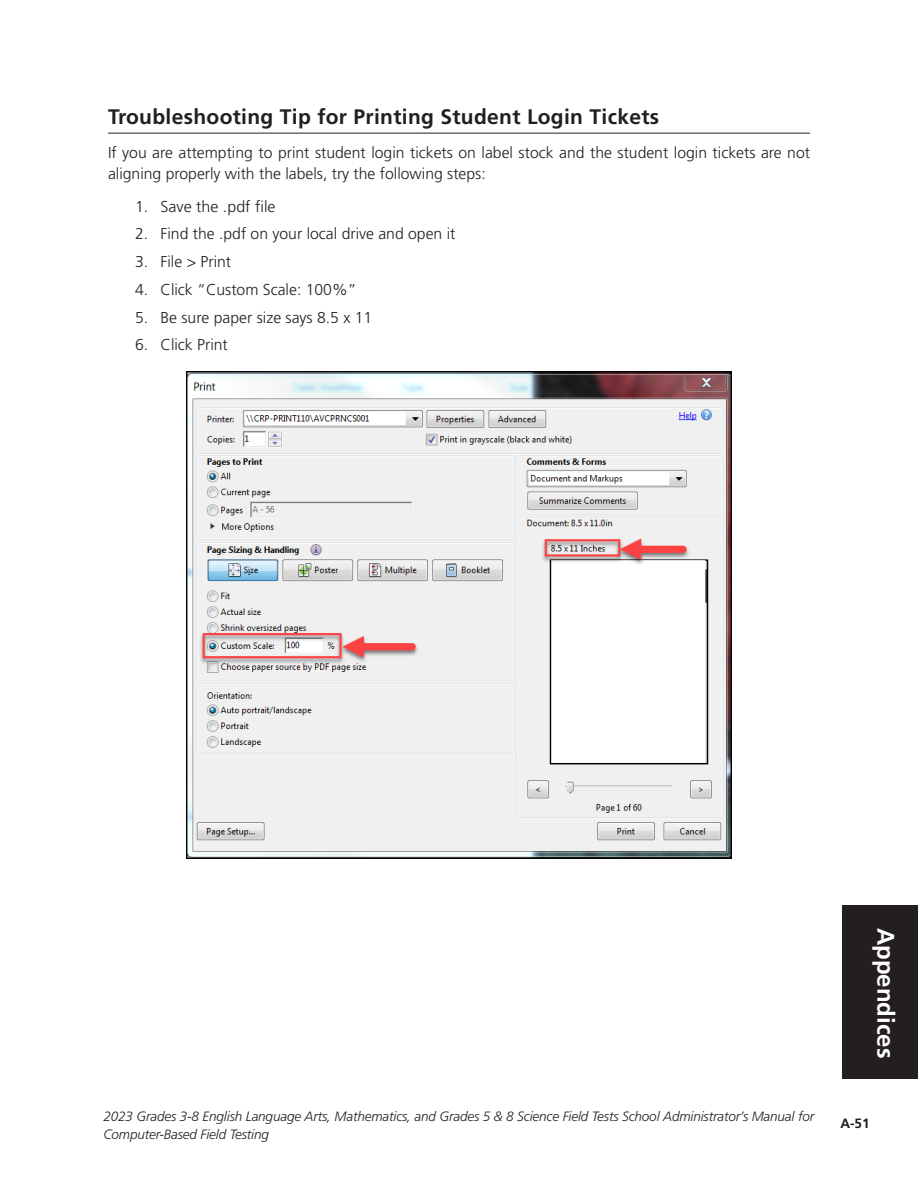
<style>
.page{position:relative;width:918px;height:1188px;background:#fff}
.page>*{position:absolute;margin:0;border:0;box-sizing:border-box;transform-origin:0 0}
.t1{font:700 24px "Frutiger LT Std";color:#fff}
.HD5-Apdx{font:700 21px "Frutiger LT Std";letter-spacing:.015em;color:#231f20}
.Main_Body_1__B1{font:300 15.75px/21.8px "Frutiger LT Std";color:#231f20}
.t2{font:italic 300 13.5px/18px "Frutiger LT Std";letter-spacing:-.01em;color:#231f20}
.t3{font:700 13.5px "Frutiger LT Std";color:#231f20}
</style>
<div class="page">
<div style="left:842px;top:905px;width:76px;height:173px;background:#231f20"></div>
<hr style="left:108px;top:133px;width:702px;height:1px;background:#231f20">
<img style="left:186px;top:372px;width:546px;height:487px">
<p class="HD5-Apdx" style="left:108px;top:104px;width:553px">Troubleshooting Tip for Printing Student Login Tickets</p>
<p class="Main_Body_1__B1" style="left:108px;top:141px;width:704px">If you are attempting to print student login tickets on label stock and the student login tickets are not aligning properly with the labels, try the following steps:</p>
<p class="Main_Body_1__B1" style="left:135px;top:195px;width:142px">1. Save the .pdf file</p>
<p class="Main_Body_1__B1" style="left:135px;top:223px;width:322px">2. Find the .pdf on your local drive and open it</p>
<p class="Main_Body_1__B1" style="left:135px;top:251px;width:98px">3. File &gt; Print</p>
<p class="Main_Body_1__B1" style="left:135px;top:279px;width:223px">4. Click “Custom Scale: 100%”</p>
<p class="Main_Body_1__B1" style="left:135px;top:306px;width:239px">5. Be sure paper size says 8.5 x 11</p>
<p class="Main_Body_1__B1" style="left:135px;top:334px;width:94px">6. Click Print</p>
<p class="t2" style="left:104px;top:1108px;width:712px">2023 Grades 3-8 English Language Arts, Mathematics, and Grades 5 &amp; 8 Science Field Tests School Administrator’s Manual for<br>Computer-Based Field Testing</p>
<h1 class="t1" style="left:900px;top:928px;width:132px;rotate:90deg">Appendices</h1>
<p class="t3" style="left:847px;top:1110px;width:17px">51</p>
<p class="t3" style="left:840px;top:1115px;width:31px">A-51</p>
</div>
